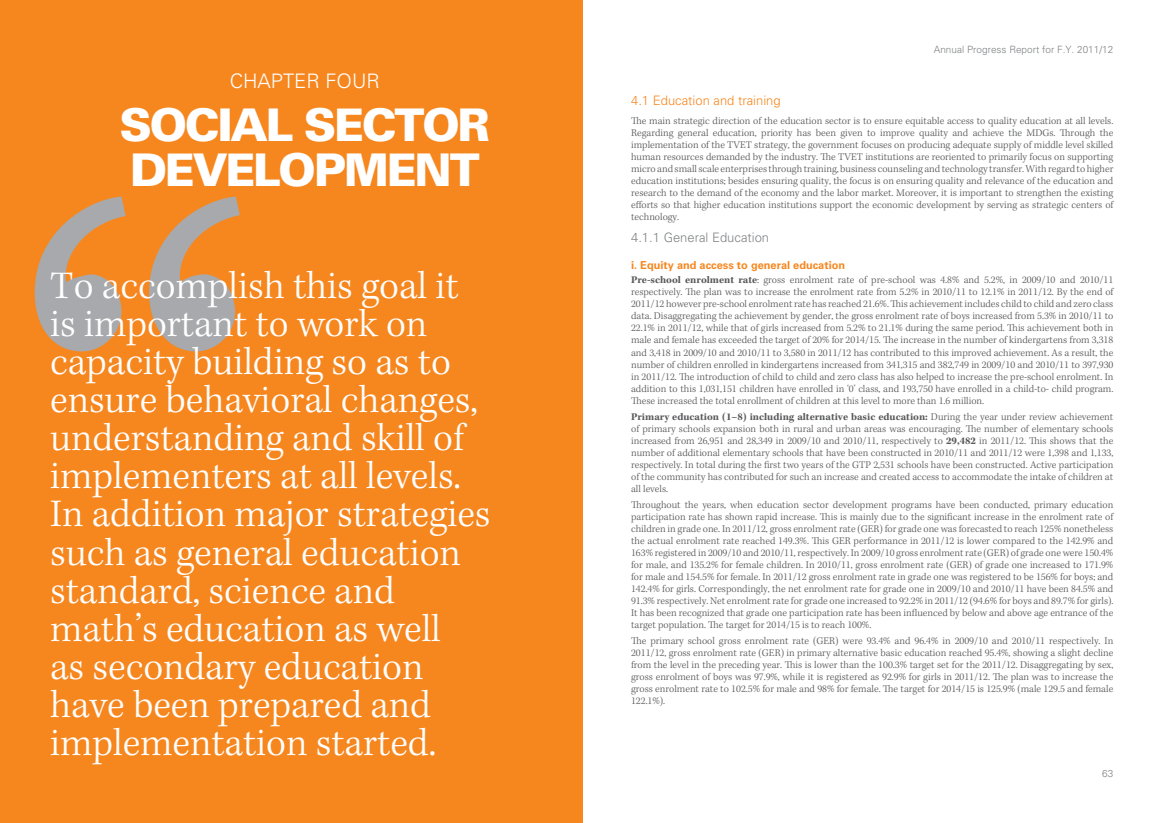
<style>
.page{position:relative;width:1163px;height:823px;background:#fff}
.page>*{position:absolute;margin:0;border:0;box-sizing:border-box;transform-origin:0 0}
.t1{font:300 810.3px "Kepler Std";color:#a7a9ac}
.t2{font:900 45px/45px "Univers LT Std";letter-spacing:-.05em;color:#fff}
.t3{font:300 40px/38px "Kepler Std";color:#fff}
.t4{font:300 20px "Univers LT Std";color:#fff}
.t5{font:300 13px "Univers LT Std";color:#f6871f}
.t6{font:300 13px "Univers LT Std";color:#808285}
.t7{font:700 11px "Univers LT Std";color:#f6871f}
.t8{font:300 10.5px/12px "Kepler Std";color:#58595b;text-align:justify}
.t9{font:300 10px "Univers LT Std";color:#808285}
.s1{font-weight:700}
</style>
<div class="page">
<div style="left:0;top:0;width:582px;height:822px;background:#f6871f"></div>
<h3 class="t4" style="left:230px;top:69px;width:152px">CHAPTER FOUR</h3>
<h2 class="t2" style="left:119px;top:102px;width:372px">SOCIAL SECTOR<br>DEVELOPMENT</h2>
<h1 class="t1" style="left:8px;top:66px;width:257px">“</h1>
<p class="t3" style="left:50px;top:268px;width:442px">To accomplish this goal it is important to work on capacity building so as to ensure behavioral changes, understanding and skill of implementers at all levels.<br>In addition major strategies such as general education standard, science and math’s education as well<br>as secondary education have been prepared and implementation started.</p>
<p class="t9" style="left:933px;top:44px;width:181px">Annual Progress Report for F.Y. 2011/12</p>
<p class="t5" style="left:631px;top:92px;width:151px">4.1 Education and training</p>
<p class="t8" style="left:631px;top:115px;width:483px">The main strategic direction of the education sector is to ensure equitable access to quality education at all levels.<br>Regarding general education, priority has been given to improve quality and achieve the MDGs. Through the implementation of the TVET strategy, the government focuses on producing adequate supply of middle level skilled human resources demanded by the industry. The TVET institutions are reoriented to primarily focus on supporting micro and small scale enterprises through training, business counseling and technology transfer. With regard to higher education institutions; besides ensuring quality, the focus is on ensuring quality and relevance of the education and research to the demand of the economy and the labor market. Moreover, it is important to strengthen the existing efforts so that higher education institutions support the economic development by serving as strategic centers of technology.</p>
<p class="t6" style="left:631px;top:230px;width:139px">4.1.1 General Education</p>
<p class="t7" style="left:631px;top:259px;width:215px">i. Equity and access to general education</p>
<p class="t8" style="left:631px;top:274px;width:483px"><span class="s1">Pre-school enrolment rate</span>: gross enrolment rate of pre-school was 4.8% and 5.2%, in 2009/10 and 2010/11 respectively. The plan was to increase the enrolment rate from 5.2% in 2010/11 to 12.1% in 2011/12. By the end of 2011/12 however pre-school enrolment rate has reached 21.6%. This achievement includes child to child and zero class data. Disaggregating the achievement by gender, the gross enrolment rate of boys increased from 5.3% in 2010/11 to 22.1% in 2011/12, while that of girls increased from 5.2% to 21.1% during the same period. This achievement both in male and female has exceeded the target of 20% for 2014/15. The increase in the number of kindergartens from 3,318 and 3,418 in 2009/10 and 2010/11 to 3,580 in 2011/12 has contributed to this improved achievement. As a result, the number of children enrolled in kindergartens increased from 341,315 and 382,749 in 2009/10 and 2010/11 to 397,930 in 2011/12. The introduction of child to child and zero class has also helped to increase the pre-school enrolment. In addition to this 1,031,151 children have enrolled in ‘0’ class, and 193,750 have enrolled in a child-to- child program.<br>These increased the total enrollment of children at this level to more than 1.6 million.</p>
<p class="t8" style="left:631px;top:410px;width:483px"><span class="s1">Primary education (1–8) including alternative basic education:</span> During the year under review achievement of primary schools expansion both in rural and urban areas was encouraging. The number of elementary schools increased from 26,951 and 28,349 in 2009/10 and 2010/11, respectively to <span class="s1">29,482</span> in 2011/12. This shows that the number of additional elementary schools that have been constructed in 2010/11 and 2011/12 were 1,398 and 1,133, respectively. In total during the first two years of the GTP 2,531 schools have been constructed. Active participation of the community has contributed for such an increase and created access to accommodate the intake of children at all levels.</p>
<p class="t8" style="left:631px;top:498px;width:483px">Throughout the years, when education sector development programs have been conducted, primary education participation rate has shown rapid increase. This is mainly due to the significant increase in the enrolment rate of children in grade one. In 2011/12, gross enrolment rate (GER) for grade one was forecasted to reach 125% nonetheless the actual enrolment rate reached 149.3%. This GER performance in 2011/12 is lower compared to the 142.9% and 163% registered in 2009/10 and 2010/11, respectively. In 2009/10 gross enrolment rate (GER) of grade one were 150.4% for male, and 135.2% for female children. In 2010/11, gross enrolment rate (GER) of grade one increased to 171.9% for male and 154.5% for female. In 2011/12 gross enrolment rate in grade one was registered to be 156% for boys; and 142.4% for girls. Correspondingly, the net enrolment rate for grade one in 2009/10 and 2010/11 have been 84.5% and 91.3% respectively. Net enrolment rate for grade one increased to 92.2% in 2011/12 (94.6% for boys and 89.7% for girls).<br>It has been recognized that grade one participation rate has been influenced by below and above age entrance of the target population. The target for 2014/15 is to reach 100%.</p>
<p class="t8" style="left:631px;top:634px;width:483px">The primary school gross enrolment rate (GER) were 93.4% and 96.4% in 2009/10 and 2010/11 respectively. In 2011/12, gross enrolment rate (GER) in primary alternative basic education reached 95.4%, showing a slight decline from the level in the preceding year. This is lower than the 100.3% target set for the 2011/12. Disaggregating by sex, gross enrolment of boys was 97.9%, while it is registered as 92.9% for girls in 2011/12. The plan was to increase the gross enrolment rate to 102.5% for male and 98% for female. The target for 2014/15 is 125.9% (male 129.5 and female 122.1%).</p>
<p class="t9" style="left:1101px;top:766px;width:13px">63</p>
</div>
